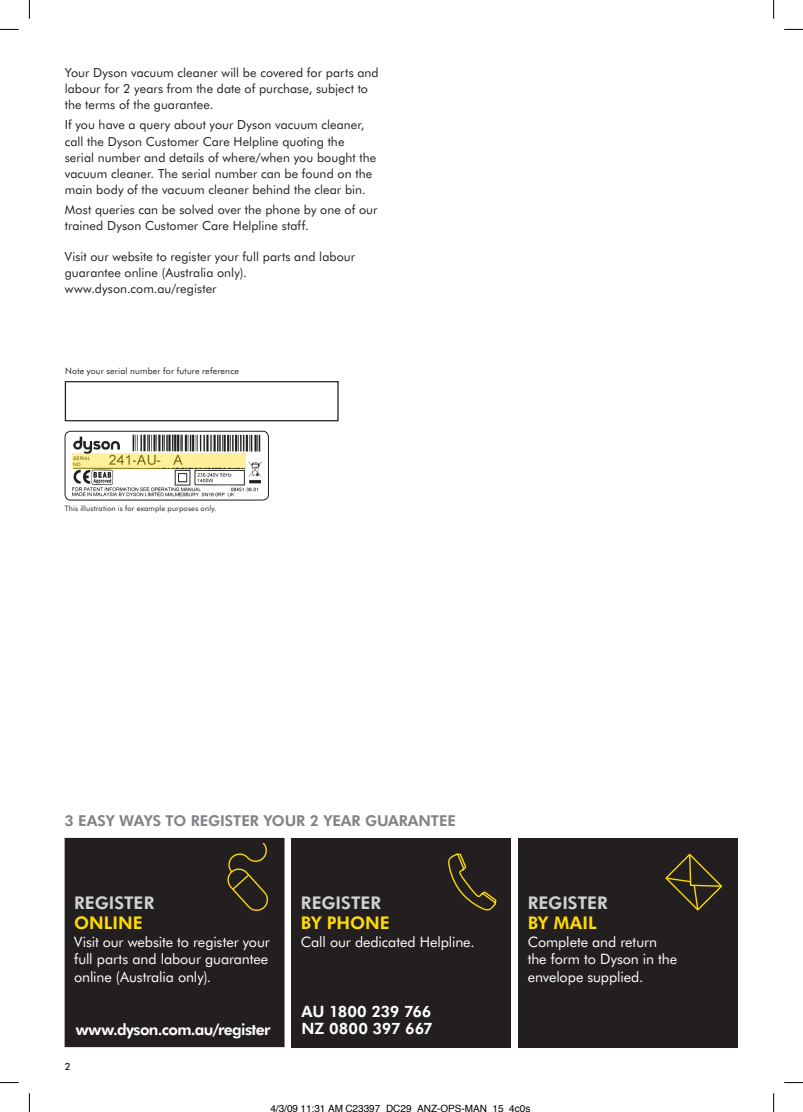
<style>
.page{position:relative;width:803px;height:1112px;background:#fff}
.page>*{position:absolute;margin:0;border:0;box-sizing:border-box;transform-origin:0 0}
.t1{font:800 17.5px "Futura BT";color:#d1d2d4}
.t2{font:800 17.5px "Futura BT";color:#ffdc01}
.t3{font:800 15.62px "Futura BT";letter-spacing:-.035em;color:#fff}
.t4{font:800 15.62px/17.4px "Futura BT";letter-spacing:-.015em;color:#fff}
.t5{font:800 15px "Futura BT";letter-spacing:-.005em;color:#808285}
.t6{font:14.38px/17.5px "Futura BT";letter-spacing:-.01em;color:#fff}
.t7{font:12.5px/16.2px "Futura BT";letter-spacing:.005em;color:#231f20}
.t8{font:10px "Helvetica";color:#000}
.t9{font:500 10px "Futura BT";color:#231f20}
.t10{font:8.75px "Futura BT";letter-spacing:.02em;color:#231f20}
.t11{font:7.5px "Futura BT";letter-spacing:.02em;color:#231f20}
</style>
<div class="page">
<div style="left:65px;top:381px;width:274px;height:40px;border:1px solid #231f20"></div>
<img style="left:65px;top:431px;width:203px;height:69px">
<div style="left:65px;top:431px;width:204px;height:69px;border:1px solid #231f20;border-radius:6px"></div>
<img style="left:72px;top:453px;width:174px;height:16px">
<div style="left:65px;top:837px;width:219px;height:209px;background:#231f20"></div>
<div style="left:518px;top:837px;width:220px;height:209px;background:#231f20"></div>
<div style="left:291px;top:837px;width:220px;height:209px;background:#231f20"></div>
<svg style="left:225px;top:841px;width:45px;height:72px;background:#362f1d"></svg>
<svg style="left:448px;top:853px;width:49px;height:58px"></svg>
<svg style="left:665px;top:853px;width:57px;height:58px"></svg>
<svg style="left:0;top:29px;width:19px;height:1px"></svg>
<svg style="left:784px;top:29px;width:19px;height:1px"></svg>
<svg style="left:0;top:1082px;width:19px;height:1px"></svg>
<svg style="left:784px;top:1082px;width:19px;height:1px"></svg>
<svg style="left:29px;top:0;width:1px;height:19px"></svg>
<svg style="left:29px;top:1093px;width:1px;height:18px"></svg>
<svg style="left:773px;top:0;width:1px;height:19px"></svg>
<svg style="left:773px;top:1093px;width:1px;height:18px"></svg>
<p class="t7" style="left:65px;top:64px;width:315px">Your Dyson vacuum cleaner will be covered for parts and labour for 2 years from the date of purchase, subject to the terms of the guarantee.</p>
<p class="t7" style="left:65px;top:116px;width:313px">If you have a query about your Dyson vacuum cleaner, call the Dyson Customer Care Helpline quoting the serial number and details of where/when you bought the vacuum cleaner. The serial number can be found on the main body of the vacuum cleaner behind the clear bin.</p>
<p class="t7" style="left:65px;top:201px;width:314px">Most queries can be solved over the phone by one of our trained Dyson Customer Care Helpline staff.</p>
<p class="t7" style="left:65px;top:248px;width:292px">Visit our website to register your full parts and labour guarantee online (Australia only). www.dyson.com.au/register</p>
<p class="t10" style="left:65px;top:365px;width:175px">Note your serial number for future reference</p>
<p class="t11" style="left:65px;top:503px;width:153px">This illustration is for example purposes only.</p>
<p class="t5" style="left:65px;top:810px;width:393px">3 EASY WAYS TO REGISTER YOUR 2 YEAR GUARANTEE</p>
<h1 class="t1" style="left:74px;top:890px;width:82px">REGISTER</h1>
<h1 class="t2" style="left:74px;top:910px;width:70px">ONLINE</h1>
<p class="t6" style="left:74px;top:932px;width:197px;text-align:justify">Visit our website to register your full parts and labour guarantee online (Australia only).</p>
<p class="t3" style="left:76px;top:1018px;width:196px">www.dyson.com.au/register</p>
<p class="t9" style="left:65px;top:1060px;width:8px">2</p>
<h1 class="t1" style="left:301px;top:890px;width:82px">REGISTER</h1>
<h1 class="t2" style="left:301px;top:910px;width:90px">BY PHONE</h1>
<p class="t6" style="left:301px;top:932px;width:175px">Call our dedicated Helpline.</p>
<p class="t4" style="left:302px;top:1002px;width:133px">AU 1800 239 766<br>NZ 0800 397 667</p>
<h1 class="t1" style="left:528px;top:890px;width:82px">REGISTER</h1>
<h1 class="t2" style="left:528px;top:910px;width:70px">BY MAIL</h1>
<p class="t6" style="left:528px;top:932px;width:151px">Complete and return the form to Dyson in the envelope supplied.</p>
<p class="t8" style="left:270px;top:1103px;width:261px">4/3/09 11:31 AM C23397 DC29 ANZ-OPS-MAN 15 4c0s</p>
</div>
